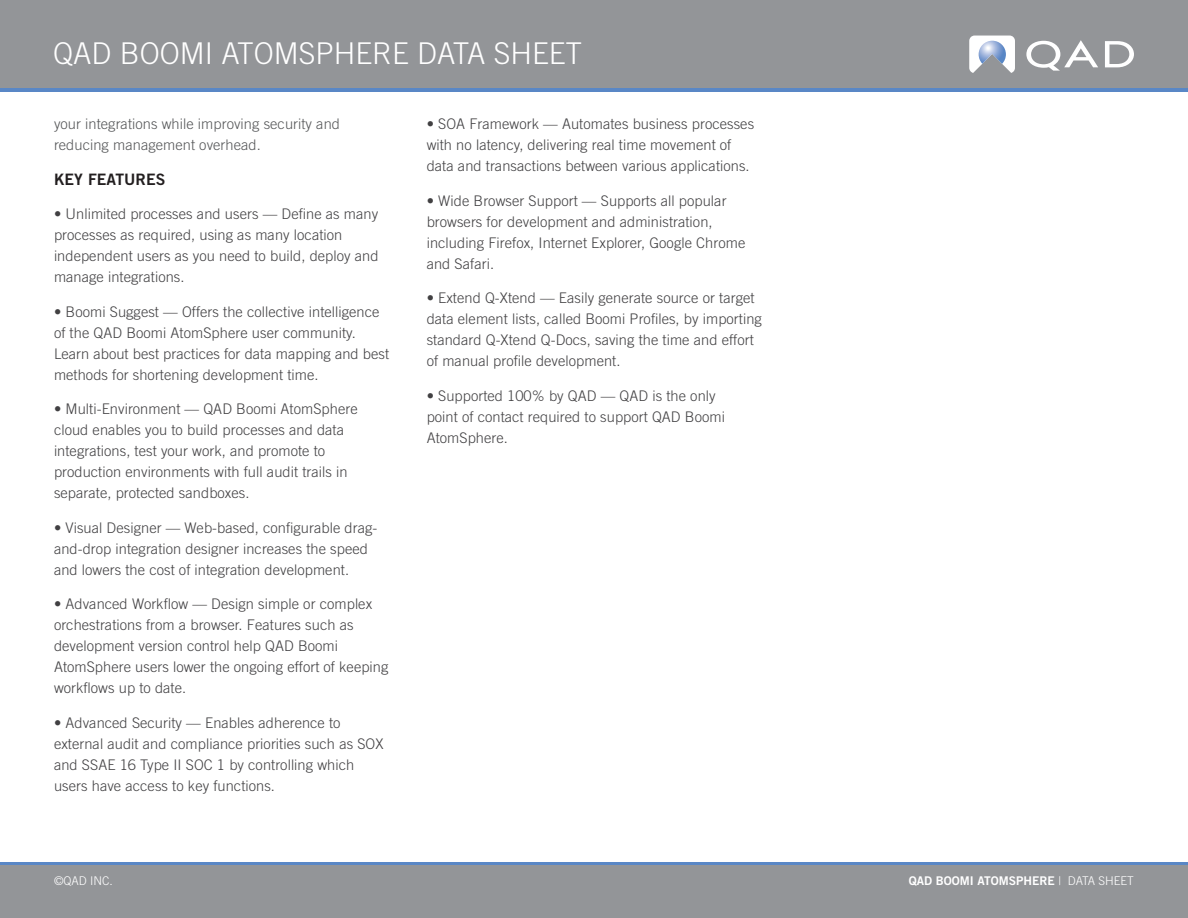
<style>
.page{position:relative;width:1188px;height:918px;background:#fff}
.page>*{position:absolute;margin:0;border:0;box-sizing:border-box;transform-origin:0 0}
.t1{font:300 30px "Trade Gothic LT Std";color:#fff}
.Normal_Body{font:15.75px "Trade Gothic LT Std Bd 2";letter-spacing:.005em;color:#231f20}
.Normal_Body-2{font:300 14.7px/21px "Trade Gothic LT Std";letter-spacing:.005em;color:#414042}
.Normal_Body-3{font:300 14.7px/21px "Trade Gothic LT Std";letter-spacing:.005em;color:#545557}
.t2{font:12px "Trade Gothic LT Std Bd 2";color:#fff}
.t3{font:300 12px "Trade Gothic LT Std";color:#fff}
.s1{font-family:"Trade Gothic LT Std";font-weight:300}
</style>
<div class="page">
<div style="left:0;top:862px;width:1188px;height:17px;background:#5987c6"></div>
<div style="left:0;top:865px;width:1188px;height:53px;background:#939598"></div>
<div style="left:0;top:75px;width:1188px;height:17px;background:#5987c6"></div>
<div style="left:0;top:0;width:1188px;height:88px;background:#939598"></div>
<svg style="left:1105px;top:41px;width:29px;height:26px"></svg>
<svg style="left:1026px;top:40px;width:72px;height:31px"></svg>
<svg style="left:969px;top:36px;width:46px;height:37px"></svg>
<p class="t1" style="left:53px;top:36px;width:531px">QAD BOOMI ATOMSPHERE DATA SHEET</p>
<p class="Normal_Body-3" style="left:54px;top:113px;width:288px">your integrations while improving security and reducing management overhead.</p>
<p class="Normal_Body" style="left:54px;top:169px;width:113px">KEY FEATURES</p>
<p class="Normal_Body-2" style="left:54px;top:203px;width:326px">• Unlimited processes and users — Define as many processes as required, using as many location independent users as you need to build, deploy and manage integrations.</p>
<p class="Normal_Body-2" style="left:54px;top:301px;width:337px">• Boomi Suggest — Offers the collective intelligence of the QAD Boomi AtomSphere user community.<br>Learn about best practices for data mapping and best methods for shortening development time.</p>
<p class="Normal_Body-2" style="left:54px;top:398px;width:305px">• Multi-Environment — QAD Boomi AtomSphere cloud enables you to build processes and data integrations, test your work, and promote to production environments with full audit trails in separate, protected sandboxes.</p>
<p class="Normal_Body-2" style="left:54px;top:517px;width:325px">• Visual Designer — Web-based, configurable drag&shy;and-drop integration designer increases the speed and lowers the cost of integration development.</p>
<p class="Normal_Body-2" style="left:54px;top:593px;width:336px">• Advanced Workflow — Design simple or complex orchestrations from a browser. Features such as development version control help QAD Boomi AtomSphere users lower the ongoing effort of keeping workflows up to date.</p>
<p class="Normal_Body-2" style="left:54px;top:712px;width:331px">• Advanced Security — Enables adherence to external audit and compliance priorities such as SOX and SSAE 16 Type II SOC 1 by controlling which users have access to key functions.</p>
<p class="Normal_Body-2" style="left:427px;top:113px;width:329px">• SOA Framework — Automates business processes with no latency, delivering real time movement of data and transactions between various applications.</p>
<p class="Normal_Body-2" style="left:427px;top:190px;width:320px">• Wide Browser Support — Supports all popular browsers for development and administration, including Firefox, Internet Explorer, Google Chrome and Safari.</p>
<p class="Normal_Body-2" style="left:427px;top:287px;width:337px">• Extend Q-Xtend — Easily generate source or target data element lists, called Boomi Profiles, by importing standard Q-Xtend Q-Docs, saving the time and effort of manual profile development.</p>
<p class="Normal_Body-2" style="left:427px;top:385px;width:300px">• Supported 100% by QAD — QAD is the only point of contact required to support QAD Boomi<br>AtomSphere.</p>
<p class="t3" style="left:54px;top:873px;width:60px">©QAD INC.</p>
<p class="t2" style="left:909px;top:873px;width:227px">QAD BOOMI ATOMSPHERE <span class="s1">| DATA SHEET</span></p>
</div>
